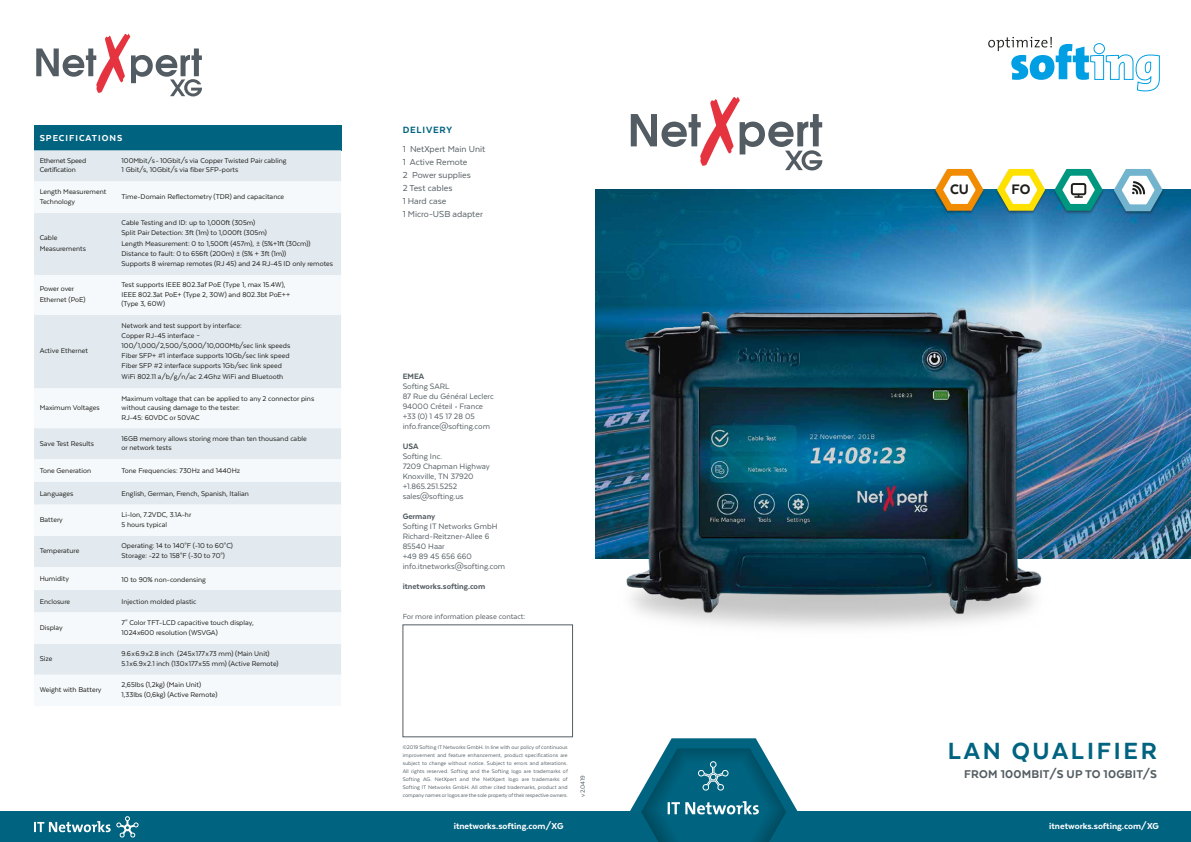
<style>
.page{position:relative;width:1191px;height:842px;background:#fff}
.page>*{position:absolute;margin:0;border:0;box-sizing:border-box;transform-origin:0 0}
.t1{font:800 27px "Texta";letter-spacing:.1em;color:#006380}
.t2{font:800 15.9px "Texta";color:#1d1d1b}
.t3{font:800 13px "Texta";letter-spacing:.015em;color:#535d62}
.t4{font:800 10.5px "Texta";letter-spacing:.075em;color:#006380}
.t5{font:10px/13px "Texta";color:#535d62}
.t6{font:800 10px "Texta";color:#fff}
.t7{font:800 10px "Texta";letter-spacing:.1em;color:#fff}
.t8{font:9px/10px "Texta";color:#535d62}
.t9{font:800 9px "Texta";color:#535d62}
.t10{font:8.5px "Texta";color:#535d62}
.t11{font:8px/9.5px "Texta";color:#1d1d1b}
.t12{font:8px/9px "Texta";letter-spacing:-.02em;color:#1d1d1b}
.t13{font:7px "Texta";color:#535d62}
.t14{font:6px/8px "Texta";letter-spacing:-.01em;color:#535d62;text-align:justify}
</style>
<div class="page">
<div style="left:0;top:812px;width:597px;height:30px;background:#006380"></div>
<div style="left:34px;top:125px;width:307px;height:25px;background:#006380"></div>
<div style="left:34px;top:150px;width:307px;height:31px;background:#e3eaef"></div>
<svg style="left:34px;top:181px;width:307px;height:494px;fill:#e3eaef"></svg>
<svg style="left:34px;top:816px;width:104px;height:22px"></svg>
<svg style="left:36px;top:34px;width:166px;height:62px"></svg>
<svg style="left:631px;top:97px;width:191px;height:73px"></svg>
<div style="left:592px;top:812px;width:599px;height:30px;background:#006380"></div>
<div style="left:403px;top:625px;width:170px;height:112px;border:1px solid #535d62"></div>
<svg style="left:988px;top:37px;width:172px;height:55px"></svg>
<svg style="left:629px;top:738px;width:169px;height:104px"></svg>
<img style="left:595px;top:190px;width:596px;height:368px">
<img style="left:595px;top:296px;width:499px;height:332px">
<div style="left:933px;top:169px;width:231px;height:46px;background:#1d1d1b;opacity:.45"></div>
<svg style="left:931px;top:168px;width:56px;height:46px"></svg>
<svg style="left:993px;top:168px;width:173px;height:47px"></svg>
<p class="t7" style="left:40px;top:132px;width:84px">SPECIFICATIONS</p>
<p class="t12" style="left:40px;top:156px;width:48px">Ethernet Speed<br>Certification</p>
<p class="t11" style="left:122px;top:156px;width:166px;line-height:9px">100Mbit/s-10Gbit/s via Copper Twisted Pair cabling<br>1 Gbit/s, 10Gbit/s via fiber SFP-ports</p>
<p class="t11" style="left:40px;top:187px;width:68px">Length Measurement<br>Technology</p>
<p class="t11" style="left:122px;top:192px;width:164px">Time-Domain Reflectometry (TDR) and capacitance</p>
<p class="t11" style="left:40px;top:232px;width:48px;line-height:10.9px">Cable<br>Measurements</p>
<p class="t11" style="left:122px;top:218px;width:213px;line-height:10.2px">Cable Testing and ID: up to 1,000ft (305m)<br>Split Pair Detection: 3ft (1m) to 1,000ft (305m)<br>Length Measurement: 0 to 1,500ft (457m), ± (5%+1ft (30cm))<br>Distance to fault: 0 to 656ft (200m) ± (5% + 3ft (1m))<br>Supports 8 wiremap remotes (RJ 45) and 24 RJ-45 ID only remotes</p>
<p class="t11" style="left:40px;top:283px;width:47px;line-height:10.9px">Power over<br>Ethernet (PoE)</p>
<p class="t11" style="left:122px;top:280px;width:170px">Test supports IEEE 802.3af PoE (Type 1, max 15.4W),<br>IEEE 802.3at PoE+ (Type 2, 30W) and 802.3bt PoE++ (Type 3, 60W)</p>
<p class="t11" style="left:40px;top:346px;width:50px">Active Ethernet</p>
<p class="t11" style="left:122px;top:321px;width:170px;line-height:10.1px">Network and test support by interface:<br>Copper RJ-45 interface – 100/1,000/2,500/5,000/10,000Mb/sec link speeds Fiber SFP+ #1 interface supports 10Gb/sec link speed Fiber SFP #2 interface supports 1Gb/sec link speed WiFi 802.11 a/b/g/n/ac 2.4Ghz WiFi and Bluetooth</p>
<p class="t11" style="left:40px;top:403px;width:61px">Maximum Voltages</p>
<p class="t11" style="left:122px;top:393px;width:194px">Maximum voltage that can be applied to any 2 connector pins without causing damage to the tester:<br>RJ-45: 60VDC or 50VAC</p>
<p class="t11" style="left:40px;top:438px;width:56px">Save Test Results</p>
<p class="t11" style="left:122px;top:433px;width:187px">16GB memory allows storing more than ten thousand cable or network tests</p>
<p class="t11" style="left:40px;top:466px;width:53px">Tone Generation</p>
<p class="t11" style="left:122px;top:466px;width:120px">Tone Frequencies: 730Hz and 1440Hz</p>
<p class="t11" style="left:40px;top:489px;width:35px">Languages</p>
<p class="t11" style="left:122px;top:489px;width:129px">English, German, French, Spanish, Italian</p>
<p class="t11" style="left:40px;top:515px;width:25px">Battery</p>
<p class="t11" style="left:122px;top:510px;width:71px">Li-Ion, 7.2VDC, 3.1A-hr<br>5 hours typical</p>
<p class="t11" style="left:40px;top:546px;width:41px">Temperature</p>
<p class="t11" style="left:122px;top:541px;width:113px">Operating: 14 to 140°F (-10 to 60°C)<br>Storage: -22 to 158°F (-30 to 70°)</p>
<p class="t11" style="left:40px;top:574px;width:31px">Humidity</p>
<p class="t11" style="left:122px;top:574px;width:86px">10 to 90% non-condensing</p>
<p class="t11" style="left:40px;top:596px;width:32px">Enclosure</p>
<p class="t11" style="left:122px;top:597px;width:76px">Injection molded plastic</p>
<p class="t11" style="left:40px;top:622px;width:25px">Display</p>
<p class="t11" style="left:122px;top:618px;width:134px">7" Color TFT-LCD capacitive touch display,<br>1024x600 resolution (WSVGA)</p>
<p class="t11" style="left:40px;top:654px;width:14px">Size</p>
<p class="t11" style="left:122px;top:649px;width:159px">9.6x6.9x2.8 inch (245x177x73 mm) (Main Unit)<br>5.1x6.9x2.1 inch (130x177x55 mm) (Active Remote)</p>
<p class="t11" style="left:40px;top:685px;width:63px">Weight with Battery</p>
<p class="t11" style="left:122px;top:680px;width:97px">2,65lbs (1,2kg) (Main Unit)<br>1,33lbs (0,6kg) (Active Remote)</p>
<h3 class="t4" style="left:403px;top:125px;width:51px">DELIVERY</h3>
<p class="t5" style="left:403px;top:142px;width:84px">1 NetXpert Main Unit<br>1 Active Remote<br>2 Power supplies<br>2 Test cables<br>1 Hard case<br>1 Micro-USB adapter</p>
<p class="t9" style="left:403px;top:371px;width:23px">EMEA</p>
<p class="t8" style="left:403px;top:381px;width:93px">Softing SARL<br>87 Rue du Général Leclerc<br>94000 Créteil • France +33 (0) 1 45 17 28 05 info.france@softing.com</p>
<p class="t9" style="left:403px;top:441px;width:17px">USA</p>
<p class="t8" style="left:403px;top:451px;width:89px">Softing Inc.<br>7209 Chapman Highway<br>Knoxville, TN 37920 +1.865.251.5252 sales@softing.us</p>
<p class="t9" style="left:403px;top:511px;width:34px">Germany</p>
<p class="t8" style="left:403px;top:521px;width:104px">Softing IT Networks GmbH<br>Richard-Reitzner-Allee 6<br>85540 Haar<br>+49 89 45 656 660 info.itnetworks@softing.com</p>
<p class="t9" style="left:403px;top:581px;width:84px">itnetworks.softing.com</p>
<p class="t10" style="left:403px;top:612px;width:124px">For more information please contact:</p>
<h2 class="t2" style="left:950px;top:181px;width:20px">CU</h2>
<h2 class="t2" style="left:1011px;top:181px;width:20px">FO</h2>
<h1 class="t1" style="left:947px;top:737px;width:211px">LAN QUALIFIER</h1>
<h3 class="t3" style="left:964px;top:767px;width:194px">FROM 100MBIT/S UP TO 10GBIT/S</h3>
<p class="t14" style="left:403px;top:743px;width:167px">©2019 Softing IT Networks GmbH. In line with our policy of continuous improvement and feature enhancement, product specifications are subject to change without notice. Subject to errors and alterations.<br>All rights reserved. Softing and the Softing logo are trademarks of Softing AG. NetXpert and the NetXpert logo are trademarks of Softing IT Networks GmbH. All other cited trademarks, product and company names or logos are the sole property of their respective owners.</p>
<p class="t6" style="left:454px;top:820px;width:111px">itnetworks.softing.com/XG</p>
<p class="t6" style="left:1049px;top:820px;width:111px">itnetworks.softing.com/XG</p>
<p class="t13" style="left:579px;top:797px;width:23px;rotate:-90deg">v2.0419</p>
</div>
